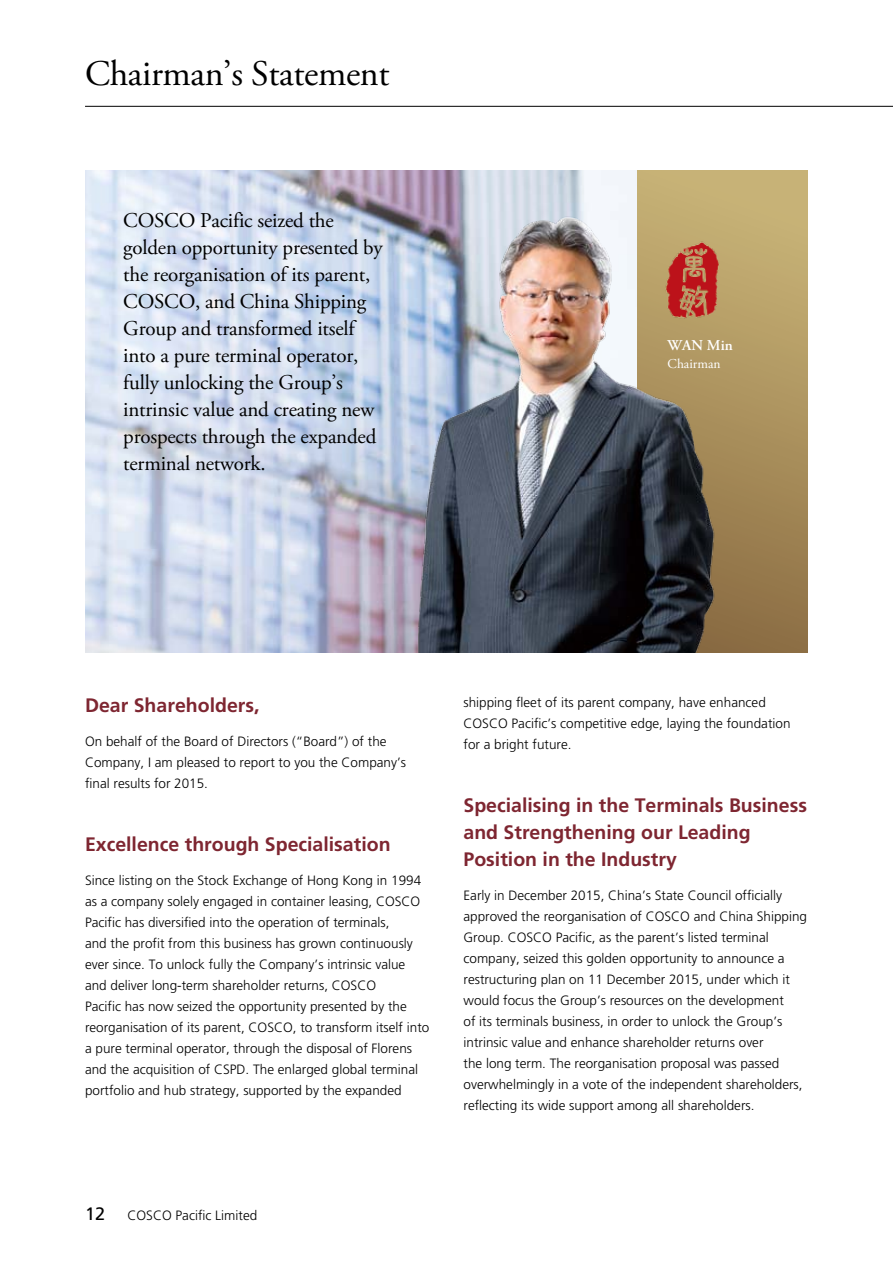
<style>
.page{position:relative;width:893px;height:1263px;background:#fff}
.page>*{position:absolute;margin:0;border:0;box-sizing:border-box;transform-origin:0 0}
.t1{font:36px "Adobe Garamond Pro";letter-spacing:-.01em;color:#000}
.t2{font:21px/27px "Adobe Garamond Pro";letter-spacing:-.01em;color:#000}
.t3{font:700 19.5px/27px "Frutiger";color:#7e2631}
.t4{font:18px "Frutiger";color:#000}
.t5{font:600 15px "Adobe Garamond Pro";color:#fff}
.t6{font:300 13.5px/21px "Frutiger";color:#000}
.t7{font:13.5px "Adobe Garamond Pro";color:#fff}
</style>
<div class="page">
<img style="left:85px;top:170px;width:553px;height:483px">
<div style="left:638px;top:170px;width:170px;height:483px;background:linear-gradient(to bottom,#cdb97b,#8c6e43)"></div>
<img style="left:350px;top:193px;width:396px;height:460px">
<img style="left:655px;top:235px;width:77px;height:91px">
<hr style="left:85px;top:106px;width:808px;height:1px;background:#000">
<h1 class="t1" style="left:85px;top:52px;width:306px">Chairman’s Statement</h1>
<p class="t2" style="left:123px;top:208px;width:261px">COSCO Pacific seized the golden opportunity presented by the reorganisation of its parent,<br>COSCO, and China Shipping<br>Group and transformed itself into a pure terminal operator, fully unlocking the Group’s intrinsic value and creating new prospects through the expanded terminal network.</p>
<p class="t5" style="left:668px;top:337px;width:67px">WAN Min</p>
<p class="t7" style="left:668px;top:356px;width:54px">Chairman</p>
<h3 class="t3" style="left:85px;top:692px;width:176px">Dear Shareholders,</h3>
<p class="t6" style="left:85px;top:731px;width:323px">On behalf of the Board of Directors (“Board”) of the<br>Company, I am pleased to report to you the Company’s final results for 2015.</p>
<h3 class="t3" style="left:85px;top:830px;width:307px">Excellence through Specialisation</h3>
<p class="t6" style="left:85px;top:869px;width:346px">Since listing on the Stock Exchange of Hong Kong in 1994 as a company solely engaged in container leasing, COSCO Pacific has diversified into the operation of terminals,<br>and the profit from this business has grown continuously ever since. To unlock fully the Company’s intrinsic value and deliver long-term shareholder returns, COSCO<br>Pacific has now seized the opportunity presented by the reorganisation of its parent, COSCO, to transform itself into a pure terminal operator, through the disposal of Florens and the acquisition of CSPD. The enlarged global terminal portfolio and hub strategy, supported by the expanded</p>
<p class="t6" style="left:463px;top:692px;width:329px">shipping fleet of its parent company, have enhanced<br>COSCO Pacific’s competitive edge, laying the foundation for a bright future.</p>
<h3 class="t3" style="left:463px;top:792px;width:345px">Specialising in the Terminals Business and Strengthening our Leading<br>Position in the Industry</h3>
<p class="t6" style="left:463px;top:885px;width:345px">Early in December 2015, China’s State Council officially approved the reorganisation of COSCO and China Shipping Group. COSCO Pacific, as the parent’s listed terminal company, seized this golden opportunity to announce a restructuring plan on 11 December 2015, under which it would focus the Group’s resources on the development<br>of its terminals business, in order to unlock the Group’s intrinsic value and enhance shareholder returns over<br>the long term. The reorganisation proposal was passed overwhelmingly in a vote of the independent shareholders, reflecting its wide support among all shareholders.</p>
<h3 class="t4" style="left:85px;top:1203px;width:22px">12</h3>
<p class="t6" style="left:128px;top:1205px;width:131px">COSCO Pacific Limited</p>
</div>
